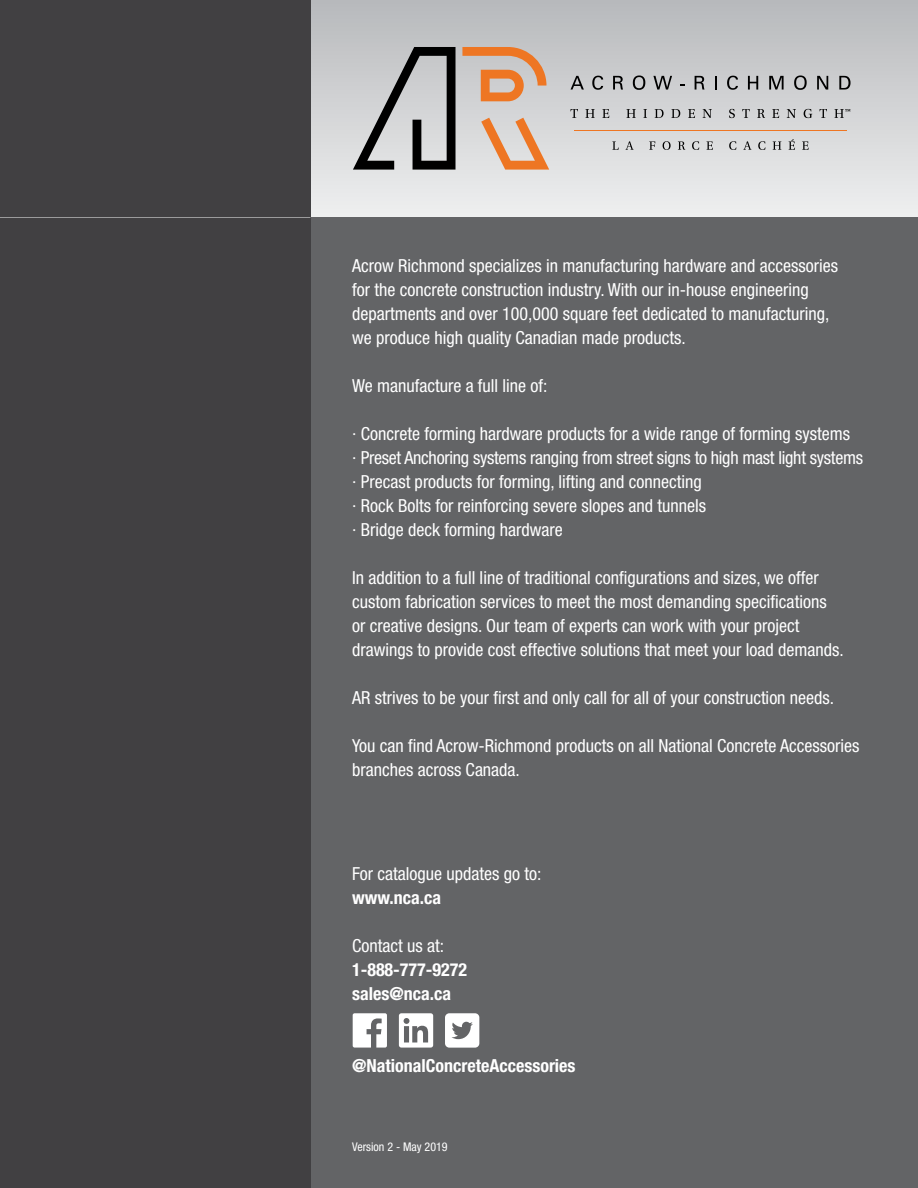
<style>
.page{position:relative;width:918px;height:1188px;background:#fff}
.page>*{position:absolute;margin:0;border:0;box-sizing:border-box;transform-origin:0 0}
.t1{font:condensed 18px/24px "Helvetica Neue LT Std";color:#fff}
.t2{font:700 condensed 18px/24px "Helvetica Neue LT Std";color:#fff}
.t3{font:condensed 12px "Helvetica Neue LT Std";color:#fff}
</style>
<div class="page">
<div style="left:0;top:0;width:918px;height:227px;background:linear-gradient(to bottom,#b6b8bb,#f0f1f1)"></div>
<div style="left:0;top:217px;width:918px;height:971px;background:#636466"></div>
<svg style="left:481px;top:118px;width:68px;height:52px;background:#e1b99e"></svg>
<svg style="left:462px;top:47px;width:84px;height:54px;background:#d8a98a"></svg>
<svg style="left:353px;top:47px;width:103px;height:123px;background:#99999b"></svg>
<svg style="left:571px;top:76px;width:13px;height:14px"></svg>
<svg style="left:592px;top:76px;width:11px;height:14px"></svg>
<svg style="left:613px;top:76px;width:10px;height:14px"></svg>
<svg style="left:633px;top:75px;width:12px;height:15px"></svg>
<svg style="left:653px;top:76px;width:19px;height:14px"></svg>
<svg style="left:695px;top:76px;width:10px;height:14px"></svg>
<svg style="left:715px;top:76px;width:2px;height:14px"></svg>
<svg style="left:727px;top:76px;width:11px;height:14px"></svg>
<svg style="left:748px;top:76px;width:10px;height:14px"></svg>
<svg style="left:769px;top:76px;width:15px;height:14px"></svg>
<svg style="left:794px;top:75px;width:13px;height:15px"></svg>
<svg style="left:817px;top:76px;width:11px;height:14px"></svg>
<svg style="left:839px;top:76px;width:12px;height:14px"></svg>
<svg style="left:612px;top:141px;width:7px;height:9px"></svg>
<svg style="left:625px;top:141px;width:9px;height:9px"></svg>
<svg style="left:649px;top:141px;width:6px;height:9px"></svg>
<svg style="left:663px;top:141px;width:8px;height:9px"></svg>
<svg style="left:678px;top:141px;width:7px;height:9px"></svg>
<svg style="left:692px;top:141px;width:7px;height:9px"></svg>
<svg style="left:706px;top:141px;width:7px;height:9px"></svg>
<svg style="left:729px;top:141px;width:7px;height:9px"></svg>
<svg style="left:743px;top:141px;width:8px;height:9px"></svg>
<svg style="left:758px;top:141px;width:7px;height:9px"></svg>
<svg style="left:773px;top:141px;width:8px;height:9px"></svg>
<svg style="left:789px;top:139px;width:6px;height:11px"></svg>
<svg style="left:802px;top:141px;width:7px;height:9px"></svg>
<svg style="left:571px;top:109px;width:7px;height:9px"></svg>
<svg style="left:585px;top:109px;width:10px;height:9px"></svg>
<svg style="left:602px;top:109px;width:7px;height:9px"></svg>
<svg style="left:626px;top:109px;width:10px;height:9px"></svg>
<svg style="left:643px;top:109px;width:4px;height:9px"></svg>
<svg style="left:655px;top:109px;width:9px;height:9px"></svg>
<svg style="left:671px;top:109px;width:9px;height:9px"></svg>
<svg style="left:688px;top:109px;width:7px;height:9px"></svg>
<svg style="left:703px;top:109px;width:9px;height:9px"></svg>
<svg style="left:729px;top:109px;width:6px;height:9px"></svg>
<svg style="left:742px;top:109px;width:8px;height:9px"></svg>
<svg style="left:757px;top:109px;width:8px;height:9px"></svg>
<svg style="left:772px;top:109px;width:7px;height:9px"></svg>
<svg style="left:787px;top:109px;width:9px;height:9px"></svg>
<svg style="left:804px;top:109px;width:8px;height:9px"></svg>
<svg style="left:820px;top:109px;width:7px;height:9px"></svg>
<svg style="left:834px;top:109px;width:17px;height:9px"></svg>
<hr style="left:574px;top:130px;width:273px;height:1px;background:#ee7623">
<div style="left:0;top:0;width:310px;height:1188px;background:#414042"></div>
<hr style="left:0;top:217px;width:310px;height:1px;background:#fff">
<svg style="left:353px;top:1013px;width:34px;height:35px"></svg>
<svg style="left:399px;top:1013px;width:34px;height:35px"></svg>
<svg style="left:445px;top:1013px;width:34px;height:35px"></svg>
<p class="t1" style="left:352px;top:254px;width:487px">Acrow Richmond specializes in manufacturing hardware and accessories for the concrete construction industry. With our in-house engineering departments and over 100,000 square feet dedicated to manufacturing, we produce high quality Canadian made products.</p>
<p class="t1" style="left:352px;top:374px;width:197px">We manufacture a full line of:</p>
<p class="t1" style="left:352px;top:422px;width:513px">· Concrete forming hardware products for a wide range of forming systems<br>· Preset Anchoring systems ranging from street signs to high mast light systems · Precast products for forming, lifting and connecting<br>· Rock Bolts for reinforcing severe slopes and tunnels<br>· Bridge deck forming hardware</p>
<p class="t1" style="left:352px;top:566px;width:493px">In addition to a full line of traditional configurations and sizes, we offer custom fabrication services to meet the most demanding specifications or creative designs. Our team of experts can work with your project drawings to provide cost effective solutions that meet your load demands.</p>
<p class="t1" style="left:352px;top:686px;width:484px">AR strives to be your first and only call for all of your construction needs.</p>
<p class="t1" style="left:352px;top:734px;width:509px">You can find Acrow-Richmond products on all National Concrete Accessories branches across Canada.</p>
<p class="t1" style="left:352px;top:861px;width:191px">For catalogue updates go to:</p>
<p class="t2" style="left:352px;top:885px;width:90px">www.nca.ca</p>
<p class="t1" style="left:352px;top:933px;width:94px">Contact us at:</p>
<p class="t2" style="left:352px;top:957px;width:117px">1-888-777-9272 sales@nca.ca</p>
<p class="t2" style="left:352px;top:1053px;width:225px">@NationalConcreteAccessories</p>
<p class="t3" style="left:352px;top:1140px;width:97px">Version 2 - May 2019</p>
</div>
